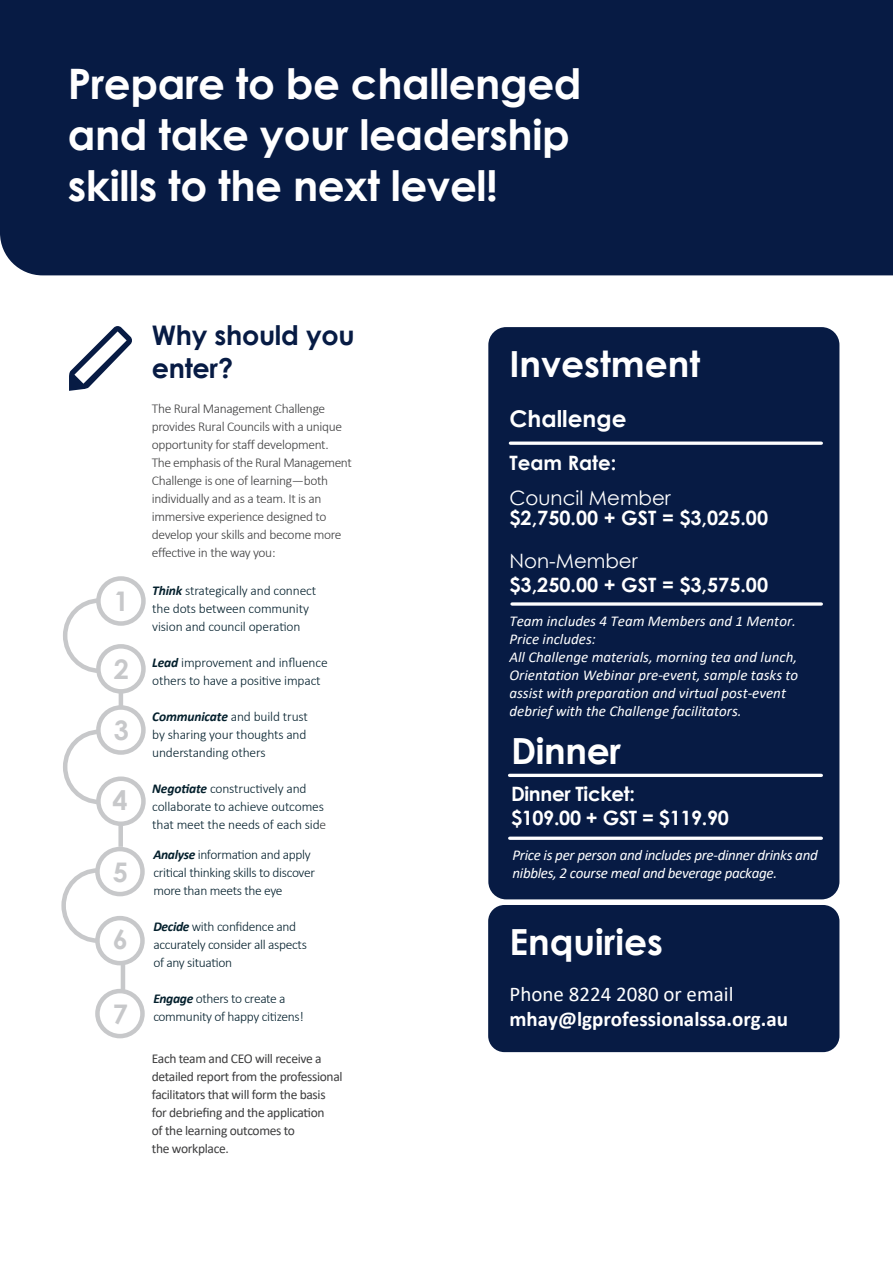
<style>
.page{position:relative;width:893px;height:1263px;background:#fff}
.page>*{position:absolute;margin:0;border:0;box-sizing:border-box;transform-origin:0 0}
.t1{font:700 42px/51px "Century Gothic";letter-spacing:-.01em;color:#fff}
.t2{font:700 36px "Century Gothic";color:#fff}
.t3{font:700 36px "Century Gothic";color:#fff}
.t4{font:700 27px/33px "Century Gothic";letter-spacing:-.01em;color:#071b44}
.t5{font:700 27px "Century Gothic";color:#c7c8ca}
.t6{font:700 23.1px "Century Gothic";color:#fff}
.t7{font:700 21px "Calibri";color:#fff}
.t8{font:21px "Calibri";color:#fff}
.t9{font:700 19.8px/23.7px "Century Gothic";letter-spacing:-.015em;color:#fff}
.t10{font:700 19.8px "Century Gothic";color:#fff}
.t11{font:19.8px/34.5px "Century Gothic";color:#fff}
.t12{font:italic 15px/18px "Calibri";color:#fff}
.t13{font:italic 15px/18px "Calibri";letter-spacing:-.025em;color:#fff}
.t14{font:300 13.5px/18px "Calibri";letter-spacing:-.02em;color:#031f2c}
.t15{font:300 13.5px/18px "Calibri";letter-spacing:-.025em;color:#3e3e3f}
.t16{font:13.5px/18px "Calibri";letter-spacing:-.025em;color:#3e3e3f}
.s1{font-weight:700;font-style:italic}
.s2{color:#3e3e3f}
.s3{font-weight:700}
.s4{font-style:inherit}
.s5{font-weight:400}
</style>
<div class="page">
<div style="left:0;top:0;width:893px;height:275px;background:#071b44"></div>
<svg style="left:69px;top:326px;width:63px;height:65px"></svg>
<div style="left:95px;top:847px;width:50px;height:49px;border:4px solid #c7c8ca;border-radius:50%"></div>
<hr style="left:121px;top:963px;width:4px;height:27px;background:#c7c8ca">
<div style="left:95px;top:916px;width:50px;height:49px;border:4px solid #c7c8ca;border-radius:50%"></div>
<div style="left:95px;top:989px;width:50px;height:49px;border:4px solid #c7c8ca;border-radius:50%"></div>
<div style="left:118px;top:823px;width:5px;height:24px;background:#c7c8ca"></div>
<div style="left:96px;top:576px;width:50px;height:50px;border:4px solid #c7c8ca;border-radius:50%"></div>
<div style="left:96px;top:644px;width:50px;height:50px;border:4px solid #c7c8ca;border-radius:50%"></div>
<hr style="left:119px;top:693px;width:4px;height:15px;background:#c7c8ca">
<div style="left:96px;top:705px;width:50px;height:50px;border:4px solid #c7c8ca;border-radius:50%"></div>
<div style="left:96px;top:776px;width:50px;height:50px;border:4px solid #c7c8ca;border-radius:50%"></div>
<svg style="left:63px;top:596px;width:41px;height:79px"></svg>
<svg style="left:63px;top:727px;width:41px;height:79px"></svg>
<svg style="left:61px;top:866px;width:41px;height:79px"></svg>
<div style="left:488px;top:905px;width:351px;height:147px;background:#071b44;border-radius:16px"></div>
<div style="left:488px;top:327px;width:351px;height:572px;background:#071b44;border-radius:18px"></div>
<svg style="left:510px;top:441px;width:311px;height:4px"></svg>
<svg style="left:512px;top:602px;width:309px;height:4px"></svg>
<svg style="left:510px;top:836px;width:311px;height:4px"></svg>
<hr style="left:510px;top:774px;width:311px;height:3px;background:#fff">
<p class="t1" style="left:68px;top:57px;width:515px">Prepare to be challenged and take your leadership skills to the next level!</p>
<p class="t5" style="left:114px;top:581px;width:17px">1</p>
<p class="t5" style="left:114px;top:649px;width:17px">2</p>
<p class="t5" style="left:114px;top:710px;width:17px">3</p>
<p class="t5" style="left:112px;top:779px;width:17px">4</p>
<p class="t5" style="left:113px;top:851px;width:17px">5</p>
<p class="t5" style="left:113px;top:919px;width:17px">6</p>
<p class="t5" style="left:113px;top:993px;width:17px">7</p>
<p class="t4" style="left:152px;top:318px;width:204px">Why should you enter?</p>
<p class="t15" style="left:152px;top:399px;width:201px">The Rural Management Challenge provides Rural Councils with a unique opportunity for staff development.<br>The emphasis of the Rural Management Challenge is one of learning—both individually and as a team. It is an immersive experience designed to develop your skills and become more effective in the way you:</p>
<p class="t14" style="left:152px;top:582px;width:166px"><span class="s1">Think</span> strategically and connect the dots between community vision and council operation</p>
<p class="t14" style="left:152px;top:654px;width:177px"><span class="s1">Lead</span> improvement and influence others to have a positive impact</p>
<p class="t14" style="left:152px;top:708px;width:157px;text-align:justify"><span class="s1">Communicate</span> and build trust by sharing your thoughts and understanding others</p>
<p class="t14" style="left:152px;top:780px;width:176px"><span class="s1">Negotiate</span> constructively and collaborate to achieve outcomes that meet the needs of each sid<span class="s2">e</span></p>
<p class="t14" style="left:153px;top:846px;width:163px"><span class="s1">Analyse</span> information and apply critical thinking skills to discover more than meets the eye</p>
<p class="t14" style="left:153px;top:918px;width:155px"><span class="s1">Decide</span> with confidence and accurately consider all aspects of any situation</p>
<p class="t14" style="left:153px;top:990px;width:152px"><span class="s1">Engage</span> others to create a community of happy citizens!</p>
<p class="t16" style="left:152px;top:1049px;width:192px">Each team and CEO will receive a detailed report from the professional facilitators that will form the basis for debriefing and the application<br>of the learning outcomes to<br>the workplace.</p>
<p class="t3" style="left:509px;top:337px;width:192px">Investment</p>
<p class="t6" style="left:510px;top:401px;width:118px">Challenge</p>
<p class="t11" style="left:510px;top:446px;width:163px"><span class="s3">Team Rate:<br></span>Council Member</p>
<p class="t10" style="left:510px;top:502px;width:260px">$2,<span class="s4">7</span>50.00 + GST = $<span class="s4">3,025</span>.00</p>
<p class="t9" style="left:510px;top:548px;width:260px"><span class="s5">Non-Member<br></span>$3,250.00 + GST = $3,575.00</p>
<p class="t12" style="left:509px;top:611px;width:290px">Team includes 4 Team Members and 1 Mentor.<br>Price includes:<br>All Challenge materials, morning tea and lunch, Orientation Webinar pre-event, sample tasks to assist with preparation and virtual post-event debrief with the Challenge facilitators.</p>
<h2 class="t2" style="left:511px;top:723px;width:111px">Dinner</h2>
<h3 class="t9" style="left:511px;top:781px;width:219px">Dinner Ticket:<br>$109.00 + GST = $119.90</h3>
<p class="t13" style="left:513px;top:845px;width:307px">Price is per person and includes pre-dinner drinks and nibbles, 2 course meal and beverage package.</p>
<h2 class="t2" style="left:510px;top:915px;width:155px">Enquiries</h2>
<h3 class="t8" style="left:510px;top:979px;width:225px">Phone 8224 2080 or email</h3>
<h3 class="t7" style="left:510px;top:1004px;width:280px">mhay@lgprofessionalssa.org.au</h3>
</div>
